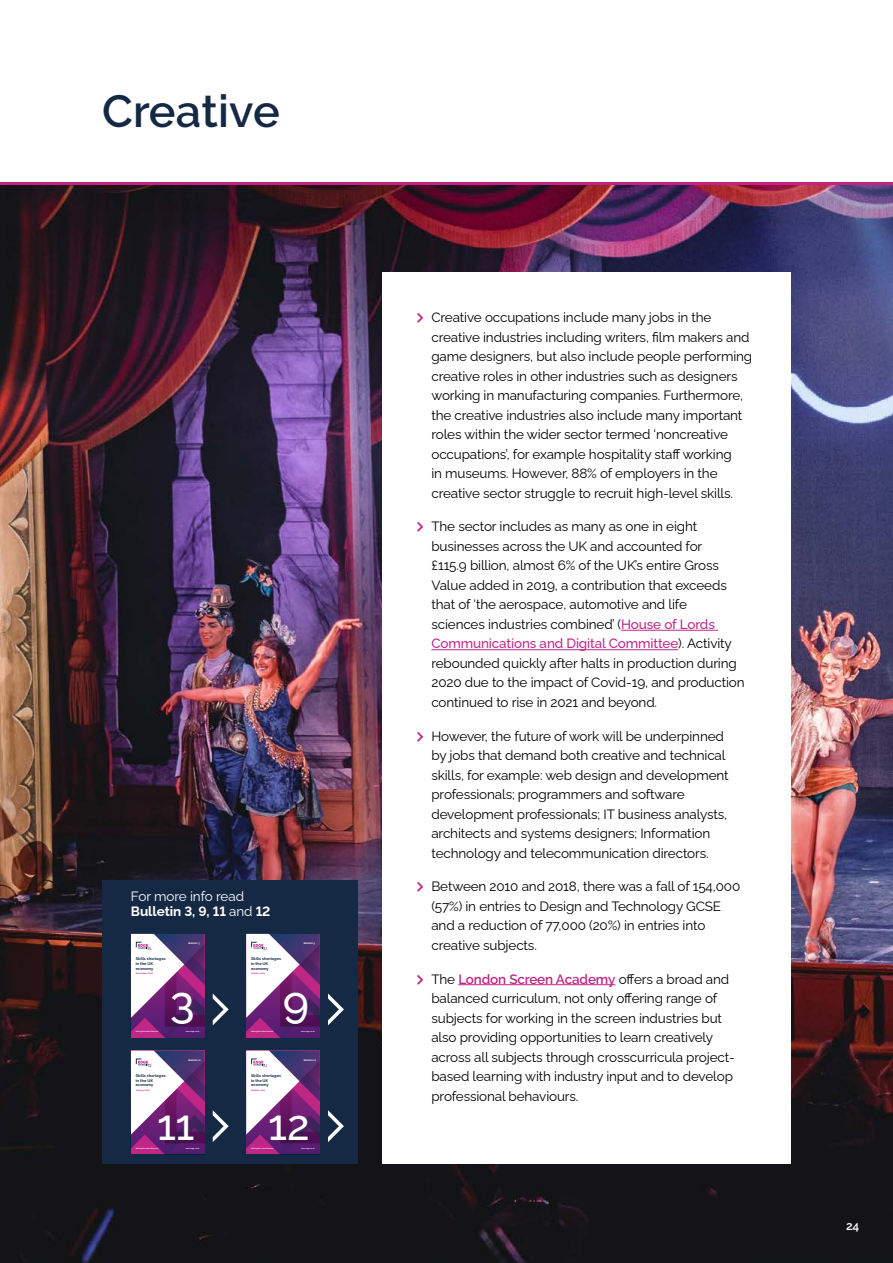
<style>
.page{position:relative;width:893px;height:1263px;background:#fff}
.page>*{position:absolute;margin:0;border:0;box-sizing:border-box;transform-origin:0 0}
.t1{font:600 45px "Raleway";letter-spacing:.005em;color:#152944}
.t2{font:500 44.7px "Raleway";color:#fff}
.t3{font:500 42.15px "Raleway";letter-spacing:-.02em;color:#fff}
.t4{font:13.5px/19.5px "Raleway";letter-spacing:-.01em;color:#000}
.t5{font:13.5px/15px "Raleway";letter-spacing:-.005em;color:#fff}
.t6{font:600 12px "Raleway";color:#fff}
.t7{font:700 3.9px/4.8px "Raleway";color:#152943}
.t8{font:700 2.4px "Raleway";color:#fff}
.t9{font:700 2.25px "Raleway";color:#bf2886}
.t10{font:700 1.8px "Raleway";color:#fff}
.s1{font-weight:700}
.s2{color:#bf2485}
.s3{font-weight:500;color:#bf2686}
.s4{font-weight:600;color:#bf2686}
</style>
<div class="page">
<img style="left:0;top:185px;width:893px;height:1078px">
<hr style="left:0;top:182px;width:893px;height:3px;background:#bf2485">
<div style="left:383px;top:272px;width:408px;height:892px;background:#fff"></div>
<hr style="left:621px;top:630px;width:97px;height:1px;background:#bf2686">
<hr style="left:431px;top:649px;width:247px;height:1px;background:#bf2686">
<hr style="left:458px;top:984px;width:157px;height:1px;background:#bf2686">
<div style="left:102px;top:880px;width:255px;height:284px;background:#152944"></div>
<svg style="left:246px;top:934px;width:74px;height:103px;background:#996c9f"></svg>
<svg style="left:246px;top:1051px;width:74px;height:103px;background:#996b9f"></svg>
<svg style="left:328px;top:993px;width:16px;height:32px"></svg>
<svg style="left:328px;top:1110px;width:16px;height:32px"></svg>
<svg style="left:213px;top:994px;width:16px;height:31px"></svg>
<svg style="left:213px;top:1110px;width:16px;height:32px"></svg>
<svg style="left:131px;top:934px;width:73px;height:103px;background:#996c9f"></svg>
<svg style="left:131px;top:1051px;width:73px;height:103px;background:#996c9f"></svg>
<h1 class="t1" style="left:102px;top:86px;width:179px">Creative</h1>
<p class="t5" style="left:131px;top:888px;width:141px">For more info read<br><span class="s1">Bulletin 3, 9, 11</span> and <span class="s1">12</span></p>
<p class="t7" style="left:136px;top:956px;width:31px">Skills shortages in the UK economy</p>
<p class="t9" style="left:136px;top:972px;width:18px">November 2018</p>
<p class="t8" style="left:188px;top:941px;width:13px">Bulletin 3</p>
<p class="t7" style="left:251px;top:956px;width:31px">Skills shortages in the UK economy</p>
<p class="t9" style="left:251px;top:972px;width:16px">October 2021</p>
<p class="t8" style="left:304px;top:941px;width:13px">Bulletin 9</p>
<h2 class="t2" style="left:169px;top:972px;width:27px">З</h2>
<h2 class="t2" style="left:283px;top:972px;width:29px">9</h2>
<p class="t10" style="left:136px;top:1030px;width:24px">Making Education Relevant</p>
<p class="t10" style="left:186px;top:1030px;width:15px">www.edge.co.uk</p>
<p class="t10" style="left:251px;top:1030px;width:24px">Making Education Relevant</p>
<p class="t10" style="left:301px;top:1030px;width:15px">www.edge.co.uk</p>
<p class="t8" style="left:188px;top:1058px;width:14px">Bulletin 11</p>
<p class="t8" style="left:304px;top:1058px;width:14px">Bulletin 12</p>
<p class="t7" style="left:136px;top:1073px;width:31px">Skills shortages in the UK economy</p>
<p class="t9" style="left:136px;top:1088px;width:15px">January 2021</p>
<p class="t7" style="left:251px;top:1073px;width:31px">Skills shortages in the UK economy</p>
<p class="t9" style="left:251px;top:1088px;width:16px">October 2021</p>
<h3 class="t3" style="left:71px;top:1092px;width:240px">10 1111 12</h3>
<p class="t10" style="left:136px;top:1147px;width:24px">Making Education Relevant</p>
<p class="t10" style="left:186px;top:1147px;width:15px">www.edge.co.uk</p>
<p class="t10" style="left:251px;top:1147px;width:24px">Making Education Relevant</p>
<p class="t10" style="left:301px;top:1147px;width:15px">www.edge.co.uk</p>
<p class="t4" style="left:431px;top:306px;width:322px;text-indent:-15px"><span class="s2">★★</span> Creative occupations include many jobs in the creative industries including writers, film makers and game designers, but also include people performing creative roles in other industries such as designers working in manufacturing companies. Furthermore, the creative industries also include many important roles within the wider sector termed ‘noncreative occupations’, for example hospitality staff working<br>in museums. However, 88% of employers in the creative sector struggle to recruit high-level skills.</p>
<p class="t4" style="left:431px;top:515px;width:315px;text-indent:-15px"><span class="s2">★★</span> The sector includes as many as one in eight businesses across the UK and accounted for<br>£115.9 billion, almost 6% of the UK’s entire Gross Value added in 2019, a contribution that exceeds that of ‘the aerospace, automotive and life<br>sciences industries combined’ (<span class="s3">House of Lords Communications and Digital Committee</span>). Activity rebounded quickly after halts in production during 2020 due to the impact of Covid-19, and production continued to rise in 2021 and beyond.</p>
<p class="t4" style="left:431px;top:725px;width:299px;text-indent:-15px"><span class="s2">★★</span> However, the future of work will be underpinned by jobs that demand both creative and technical skills, for example: web design and development professionals; programmers and software development professionals; IT business analysts, architects and systems designers; Information technology and telecommunication directors.</p>
<p class="t4" style="left:431px;top:875px;width:310px;text-indent:-15px"><span class="s2">★★</span> Between 2010 and 2018, there was a fall of 154,000 (57%) in entries to Design and Technology GCSE and a reduction of 77,000 (20%) in entries into creative subjects.</p>
<p class="t4" style="left:431px;top:968px;width:305px;text-indent:-15px"><span class="s2">★★</span> The <span class="s4">London Screen Academy</span> offers a broad and balanced curriculum, not only offering range of subjects for working in the screen industries but also providing opportunities to learn creatively across all subjects through crosscurricula project&shy;based learning with industry input and to develop professional behaviours.</p>
<p class="t6" style="left:846px;top:1219px;width:15px">24</p>
</div>
